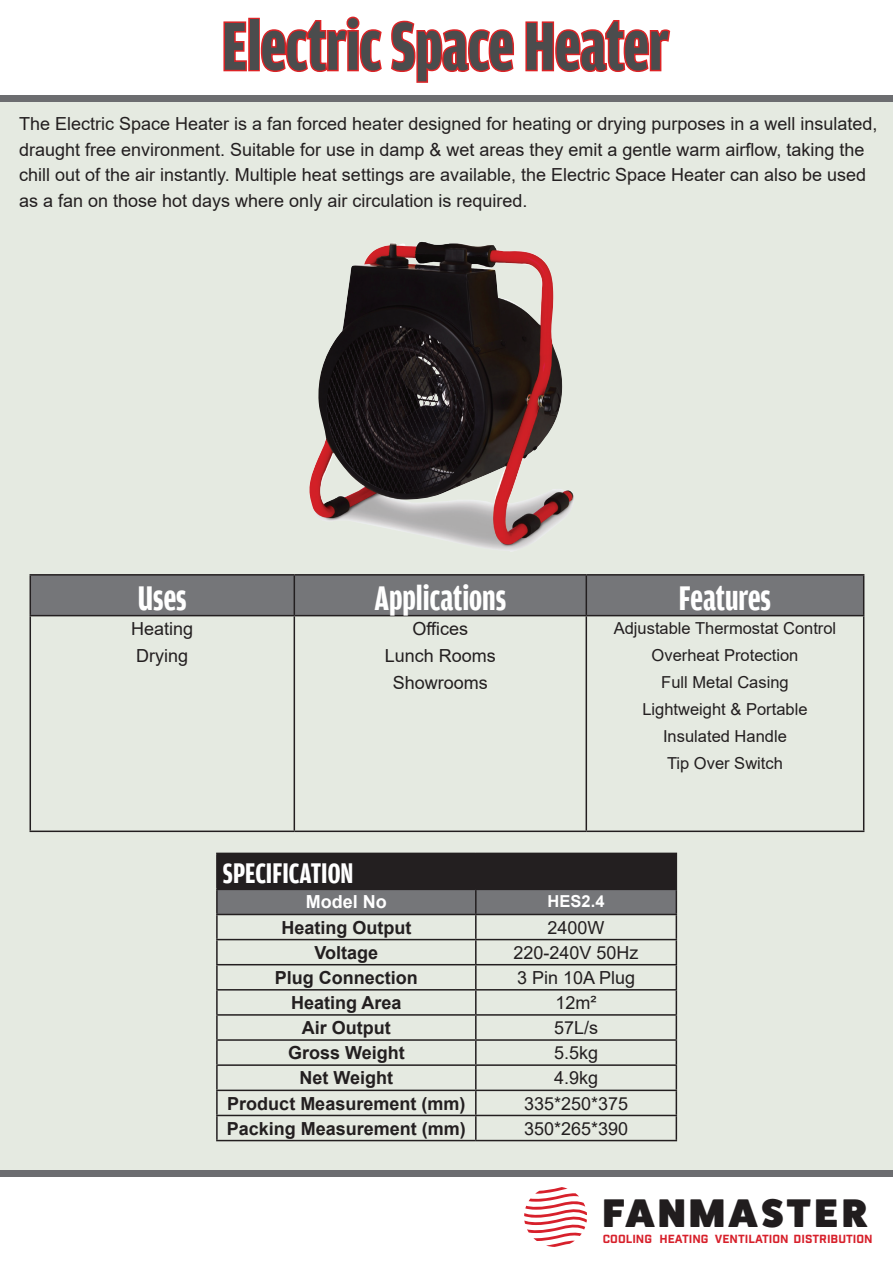
<style>
.page{position:relative;width:893px;height:1263px;background:#fff}
.page>*{position:absolute;margin:0;border:0;box-sizing:border-box;transform-origin:0 0}
.t1{font:700 72px "Amplitude Comp";color:#4b4c4d}
.t2{font:800 40.05px "Fat Frank";letter-spacing:.1em;color:#211d1e;scale:1.04 1}
.t3{font:700 36px "Amplitude Comp";color:#fff}
.t4{font:700 30px "Amplitude Comp";color:#fff}
.t5{font:18px/25.5px "Arial";color:#231f20}
.t6{font:700 18px "Arial";color:#231f20}
.t7{font:700 18px "Arial";color:#fff}
.t8{font:16.5px/27px "Arial";color:#231f20;text-align:center}
.t9{font:700 16.5px "Arial";color:#fff}
.t10{font:11.4px "Industry Inc Base";color:#d7202b;scale:1.04 1}
</style>
<div class="page">
<div style="left:0;top:98px;width:893px;height:1075px;background:#e5eae1"></div>
<div style="left:0;top:1170px;width:893px;height:6px;background:#6c6d70"></div>
<div style="left:0;top:95px;width:893px;height:7px;background:#6c6d70"></div>
<svg style="left:524px;top:1187px;width:63px;height:60px"></svg>
<svg style="left:223px;top:21px;width:24px;height:51px"></svg>
<div style="left:248px;top:18px;width:12px;height:53px;border:3px solid #dd2326"></div>
<svg style="left:259px;top:16px;width:123px;height:56px"></svg>
<svg style="left:391px;top:20px;width:123px;height:63px"></svg>
<svg style="left:525px;top:20px;width:146px;height:52px"></svg>
<div style="left:31px;top:576px;width:832px;height:39px;background:#757679"></div>
<hr style="left:30px;top:574px;width:264px;height:2px;background:#231f20">
<hr style="left:30px;top:576px;width:1px;height:39px;background:#231f20">
<hr style="left:294px;top:574px;width:292px;height:2px;background:#231f20">
<hr style="left:294px;top:576px;width:1px;height:39px;background:#231f20">
<hr style="left:586px;top:574px;width:278px;height:2px;background:#231f20">
<hr style="left:586px;top:576px;width:1px;height:39px;background:#231f20">
<hr style="left:863px;top:576px;width:1px;height:39px;background:#231f20">
<hr style="left:30px;top:615px;width:264px;height:1px;background:#231f20">
<hr style="left:30px;top:616px;width:1px;height:214px;background:#231f20">
<hr style="left:294px;top:615px;width:292px;height:1px;background:#231f20">
<hr style="left:294px;top:616px;width:1px;height:214px;background:#231f20">
<hr style="left:586px;top:615px;width:278px;height:1px;background:#231f20">
<hr style="left:586px;top:616px;width:1px;height:214px;background:#231f20">
<hr style="left:863px;top:616px;width:1px;height:214px;background:#231f20">
<hr style="left:30px;top:830px;width:264px;height:2px;background:#231f20">
<hr style="left:294px;top:830px;width:292px;height:2px;background:#231f20">
<hr style="left:586px;top:830px;width:278px;height:2px;background:#231f20">
<div style="left:217px;top:853px;width:459px;height:36px;background:#231f20"></div>
<hr style="left:216px;top:853px;width:260px;height:1px;background:#231f20">
<hr style="left:216px;top:854px;width:2px;height:35px;background:#231f20">
<hr style="left:476px;top:853px;width:201px;height:1px;background:#231f20">
<hr style="left:676px;top:854px;width:1px;height:35px;background:#231f20">
<hr style="left:216px;top:889px;width:260px;height:1px;background:#231f20">
<hr style="left:216px;top:890px;width:2px;height:24px;background:#231f20">
<hr style="left:216px;top:914px;width:260px;height:1px;background:#231f20">
<hr style="left:216px;top:915px;width:2px;height:24px;background:#231f20">
<hr style="left:216px;top:939px;width:260px;height:1px;background:#231f20">
<hr style="left:216px;top:940px;width:2px;height:24px;background:#231f20">
<hr style="left:216px;top:964px;width:260px;height:1px;background:#231f20">
<hr style="left:216px;top:965px;width:2px;height:24px;background:#231f20">
<hr style="left:216px;top:989px;width:260px;height:1px;background:#231f20">
<hr style="left:216px;top:990px;width:2px;height:24px;background:#231f20">
<hr style="left:216px;top:1014px;width:260px;height:2px;background:#231f20">
<hr style="left:216px;top:1016px;width:2px;height:23px;background:#231f20">
<hr style="left:216px;top:1039px;width:260px;height:2px;background:#231f20">
<hr style="left:216px;top:1041px;width:2px;height:23px;background:#231f20">
<hr style="left:216px;top:1064px;width:260px;height:2px;background:#231f20">
<hr style="left:216px;top:1066px;width:2px;height:23px;background:#231f20">
<hr style="left:216px;top:1089px;width:260px;height:2px;background:#231f20">
<hr style="left:216px;top:1091px;width:2px;height:24px;background:#231f20">
<hr style="left:216px;top:1115px;width:260px;height:1px;background:#231f20">
<hr style="left:216px;top:1116px;width:2px;height:24px;background:#231f20">
<svg style="left:217px;top:889px;width:460px;height:251px"></svg>
<hr style="left:216px;top:1140px;width:260px;height:1px;background:#231f20">
<hr style="left:476px;top:1140px;width:201px;height:1px;background:#231f20">
<img style="left:309px;top:242px;width:265px;height:310px">
<h1 class="t1" style="left:222px;top:8px;width:448px">Electric Space Heater</h1>
<p class="t5" style="left:19px;top:111px;width:860px">The Electric Space Heater is a fan forced heater designed for heating or drying purposes in a well insulated, draught free environment. Suitable for use in damp &amp; wet areas they emit a gentle warm airflow, taking the chill out of the air instantly. Multiple heat settings are available, the Electric Space Heater can also be used as a fan on those hot days where only air circulation is required.</p>
<h3 class="t3" style="left:138px;top:579px;width:50px">Uses</h3>
<h3 class="t3" style="left:374px;top:579px;width:133px">Applications</h3>
<h3 class="t3" style="left:679px;top:579px;width:94px">Features</h3>
<p class="t5" style="left:131px;top:615px;width:64px;line-height:27px">Heating<br>Drying</p>
<p class="t5" style="left:385px;top:615px;width:113px;line-height:27px;text-align:center">Offices<br>Lunch Rooms<br>Showrooms</p>
<p class="t8" style="left:614px;top:614px;width:224px">Adjustable Thermostat Control<br>Overheat Protection<br>Full Metal Casing<br>Lightweight &amp; Portable<br>Insulated Handle<br>Tip Over Switch</p>
<h3 class="t4" style="left:223px;top:857px;width:132px">SPECIFICATION</h3>
<p class="t7" style="left:306px;top:889px;width:82px">Model No</p>
<p class="t9" style="left:548px;top:890px;width:58px">HES2.4</p>
<p class="t6" style="left:281px;top:914px;width:131px">Heating Output</p>
<p class="t5" style="left:548px;top:914px;width:59px">2400W</p>
<p class="t6" style="left:314px;top:940px;width:65px">Voltage</p>
<p class="t5" style="left:513px;top:939px;width:127px">220-240V 50Hz</p>
<p class="t6" style="left:275px;top:965px;width:145px">Plug Connection</p>
<p class="t5" style="left:517px;top:965px;width:120px">3 Pin 10A Plug</p>
<p class="t6" style="left:291px;top:990px;width:112px">Heating Area</p>
<p class="t5" style="left:556px;top:990px;width:43px">12m²</p>
<p class="t6" style="left:302px;top:1015px;width:90px">Air Output</p>
<p class="t5" style="left:554px;top:1015px;width:46px">57L/s</p>
<p class="t6" style="left:288px;top:1040px;width:118px">Gross Weight</p>
<p class="t5" style="left:554px;top:1040px;width:46px">5.5kg</p>
<p class="t6" style="left:299px;top:1065px;width:95px">Net Weight</p>
<p class="t5" style="left:554px;top:1065px;width:46px">4.9kg</p>
<p class="t6" style="left:227px;top:1090px;width:240px">Product Measurement (mm)</p>
<p class="t5" style="left:524px;top:1090px;width:106px">335*250*375</p>
<p class="t6" style="left:227px;top:1115px;width:241px">Packing Measurement (mm)</p>
<p class="t5" style="left:524px;top:1115px;width:106px">350*265*390</p>
<h2 class="t2" style="left:603px;top:1190px;width:256px">FANMASTER</h2>
<p class="t10" style="left:603px;top:1232px;width:261px">COOLING HEATING VENTILATION DISTRIBUTION</p>
</div>
